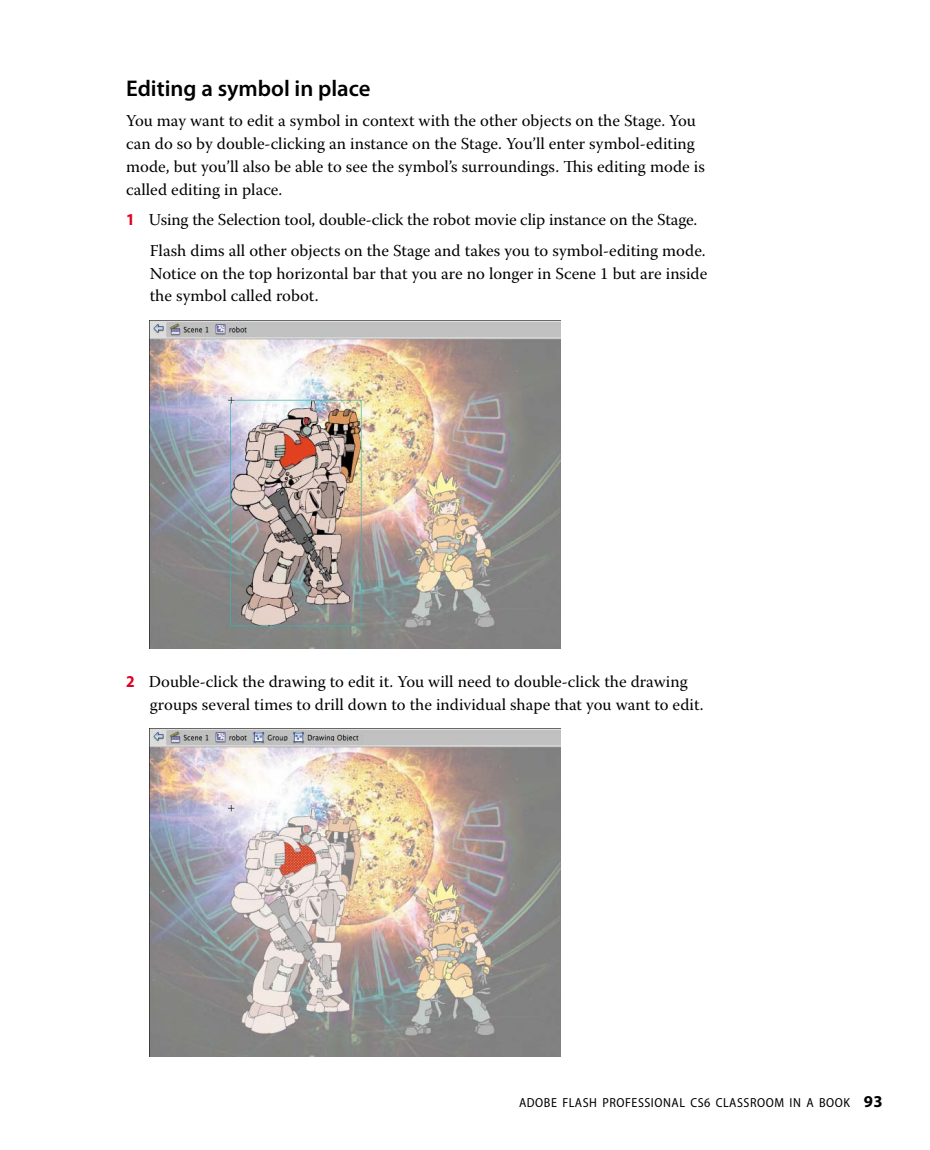
<style>
.page{position:relative;width:930px;height:1150px;background:#fff}
.page>*{position:absolute;margin:0;border:0;box-sizing:border-box;transform-origin:0 0}
.t1{font:600 22.75px "Myriad Pro";color:#000}
.t2{font:16.62px/22.8px "Warnock Pro";color:#000}
.t3{font:semi-condensed 13.12px "Myriad Pro";letter-spacing:.04em;color:#000}
.s1{font-family:"Myriad Pro";font-weight:700;font-stretch:semi-condensed;color:#df0023}
.s2{font-weight:700;font-stretch:normal;font-size:16.62px}
</style>
<div class="page">
<img style="left:150px;top:321px;width:411px;height:327px">
<img style="left:150px;top:729px;width:411px;height:328px">
<h1 class="t1" style="left:126px;top:76px;width:246px">editing a symbol in place</h1>
<p class="t2" style="left:126px;top:109px;width:580px">You may want to edit a symbol in context with the other objects on the Stage. You can do so by double-clicking an instance on the Stage. You’ll enter symbol-editing mode, but you’ll also be able to see the symbol’s surroundings. This editing mode is called editing in place.</p>
<p class="t2" style="left:150px;top:204px;width:557px;line-height:30.6px;text-indent:-24px"><span class="s1">1</span> Using the Selection tool, double-click the robot movie clip instance on the Stage.<br>Flash dims all other objects on the Stage and takes you to symbol-editing mode.</p>
<p class="t2" style="left:150px;top:262px;width:559px">Notice on the top horizontal bar that you are no longer in Scene 1 but are inside the symbol called robot.</p>
<p class="t2" style="left:150px;top:670px;width:555px;text-indent:-24px"><span class="s1">2</span> Double-click the drawing to edit it. You will need to double-click the drawing groups several times to drill down to the individual shape that you want to edit.</p>
<p class="t3" style="left:519px;top:1096px;width:365px">ADOBE FLASH PROFESSIONAL CS6 CLASSROOM IN A BOOK <span class="s2">93</span></p>
</div>
